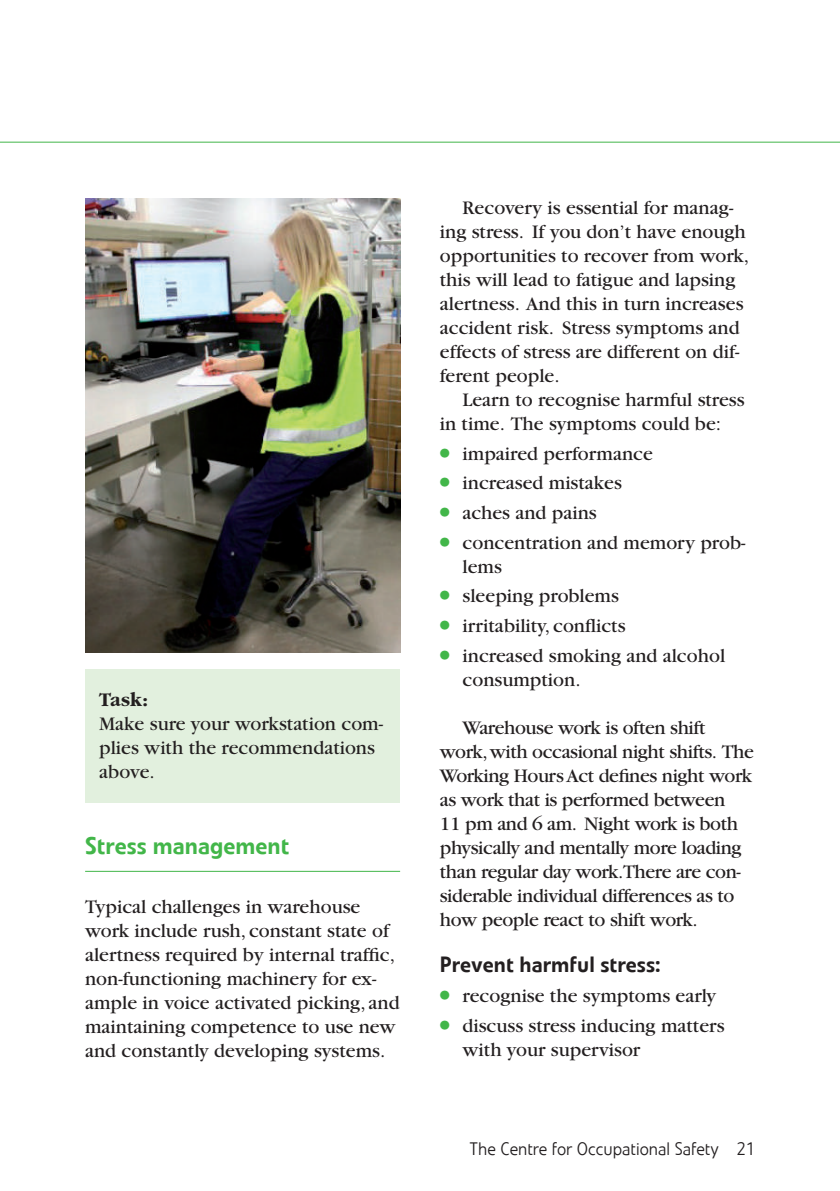
<style>
.page{position:relative;width:840px;height:1191px;background:#fff}
.page>*{position:absolute;margin:0;border:0;box-sizing:border-box;transform-origin:0 0}
.t1{font:500 24px "Veto Com";color:#42b649}
.t2{font:500 22px "Veto Com";color:#231f20}
.t3{font:20px/24px "Garamond";color:#231f20}
.t4{font:20px/24px "Garamond";letter-spacing:-.02em;color:#231f20}
.t5{font:700 20px "Garamond";color:#231f20}
.t6{font:300 18px "Veto Com";color:#231f20}
.s1{font-family:"Futura";font-weight:700;font-stretch:condensed;font-size:24px;color:#42b649}
</style>
<div class="page">
<img style="left:85px;top:198px;width:315px;height:454px">
<div style="left:85px;top:669px;width:315px;height:133px;background:#e2f0de"></div>
<hr style="left:0;top:142px;width:839px;height:1px;background:#42b649">
<hr style="left:85px;top:871px;width:315px;height:1px;background:#42b649">
<p class="t5" style="left:99px;top:689px;width:50px">Task:</p>
<p class="t3" style="left:99px;top:712px;width:285px">Make sure your workstation com&shy;plies with the recommendations above.</p>
<p class="t1" style="left:85px;top:831px;width:206px">Stress management</p>
<p class="t3" style="left:85px;top:895px;width:316px">Typical challenges in warehouse work include rush, constant state of alertness required by internal traffic, non-functioning machinery for ex&shy;ample in voice activated picking, and maintaining competence to use new and constantly developing systems.</p>
<p class="t3" style="left:439px;top:196px;width:310px;text-indent:23px">Recovery is essential for manag&shy;ing stress. If you don’t have enough opportunities to recover from work, this will lead to fatigue and lapsing alertness. And this in turn increases accident risk. Stress symptoms and effects of stress are different on dif&shy;ferent people.</p>
<p class="t3" style="left:439px;top:388px;width:306px;text-indent:23px">Learn to recognise harmful stress in time. The symptoms could be:</p>
<p class="t3" style="left:439px;top:441px;width:214px"><span class="s1">•</span> impaired performance</p>
<p class="t3" style="left:439px;top:471px;width:183px"><span class="s1">•</span> increased mistakes</p>
<p class="t3" style="left:439px;top:501px;width:158px"><span class="s1">•</span> aches and pains</p>
<p class="t3" style="left:462px;top:530px;width:284px;text-indent:-23px"><span class="s1">•</span> concentration and memory prob&shy;lems</p>
<p class="t3" style="left:439px;top:584px;width:180px"><span class="s1">•</span> sleeping problems</p>
<p class="t3" style="left:439px;top:614px;width:187px"><span class="s1">•</span> irritability, conflicts</p>
<p class="t3" style="left:462px;top:643px;width:264px;text-indent:-23px"><span class="s1">•</span> increased smoking and alcohol consumption.</p>
<p class="t4" style="left:439px;top:715px;width:315px;text-indent:23px">Warehouse work is often shift work, with occasional night shifts. The Working Hours Act defines night work as work that is performed between<br>11 pm and 6 am. Night work is both physically and mentally more loading than regular day work.There are con&shy;siderable individual differences as to how people react to shift work.</p>
<p class="t2" style="left:439px;top:951px;width:222px">Prevent harmful stress:</p>
<p class="t3" style="left:439px;top:984px;width:278px"><span class="s1">•</span> recognise the symptoms early</p>
<p class="t3" style="left:462px;top:1013px;width:263px;text-indent:-23px"><span class="s1">•</span> discuss stress inducing matters with your supervisor</p>
<p class="t6" style="left:469px;top:1138px;width:287px">The Centre for Occupational Safety 21</p>
</div>
